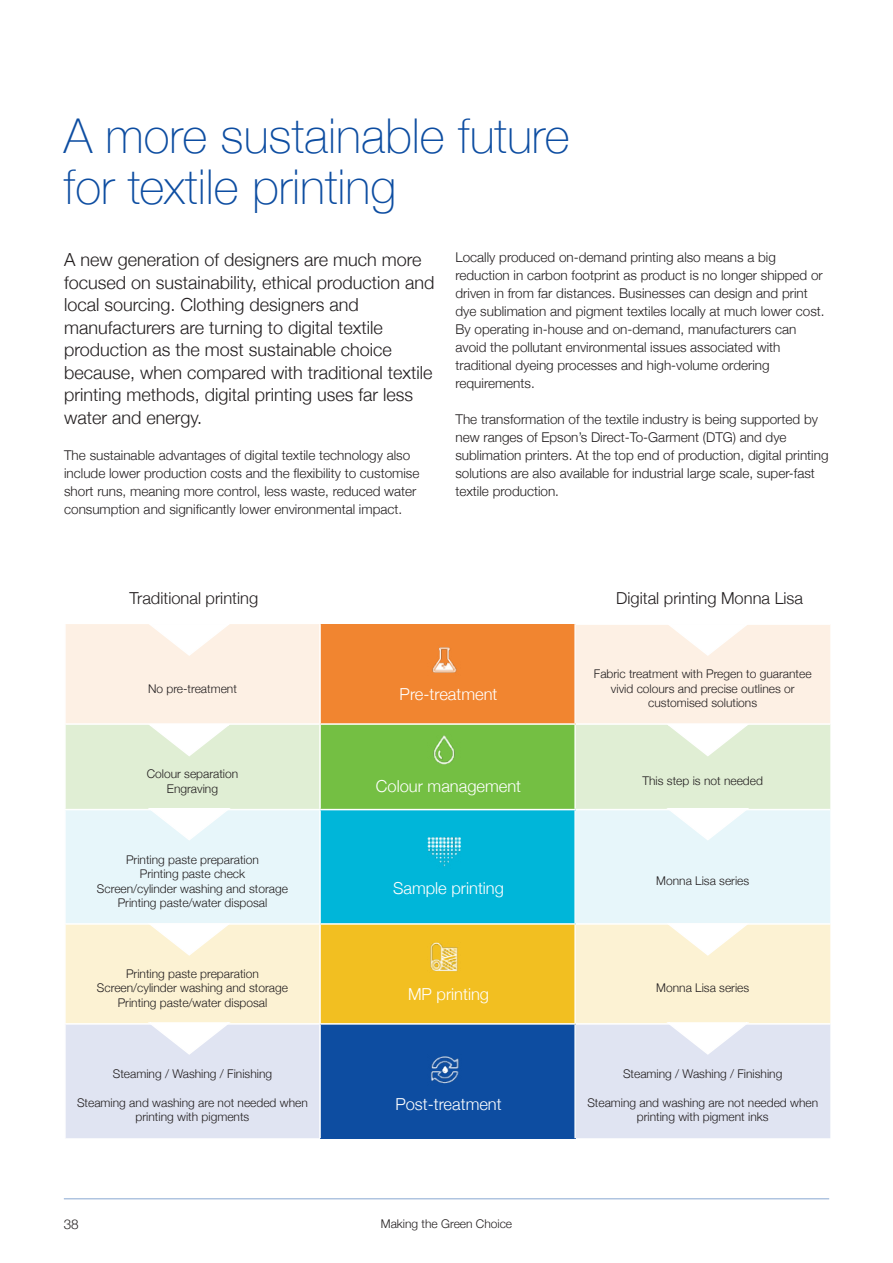
<style>
.page{position:relative;width:893px;height:1263px;background:#fff}
.page>*{position:absolute;margin:0;border:0;box-sizing:border-box;transform-origin:0 0}
.Headline{font:100 48px/51px "Helvetica Neue";color:#0d4da1}
.Body{font:300 18px/22.5px "Helvetica Neue";color:#231f20}
.Headline-2{font:300 16.5px "Helvetica Neue";color:#fff}
.Headline-3{font:300 16.5px "Helvetica Neue";color:#231f20}
.Body-2{font:300 13.5px/18px "Helvetica Neue";color:#231f20}
.Page_number_left{font:300 13.5px "Helvetica Neue";color:#231f20}
.Headline-4{font:300 12px/14.4px "Helvetica Neue";color:#231f20;text-align:center}
.Caption_smallprint{font:300 12px "Helvetica Neue";color:#231f20}
</style>
<div class="page">
<div style="left:66px;top:624px;width:764px;height:99px;background:#fdf0e4"></div>
<div style="left:320px;top:624px;width:255px;height:100px;background:#f18530"></div>
<div style="left:66px;top:725px;width:764px;height:84px;background:#e0eed4"></div>
<div style="left:320px;top:724px;width:255px;height:85px;background:#74bf43"></div>
<div style="left:66px;top:810px;width:764px;height:113px;background:#e7f6fa"></div>
<div style="left:320px;top:809px;width:255px;height:115px;background:#00b6d9"></div>
<div style="left:66px;top:925px;width:764px;height:98px;background:#fcf2d3"></div>
<div style="left:320px;top:924px;width:255px;height:100px;background:#f2bf21"></div>
<div style="left:66px;top:1025px;width:764px;height:113px;background:#e0e4f2"></div>
<div style="left:320px;top:1024px;width:255px;height:114px;background:#0d4da1"></div>
<hr style="left:319px;top:624px;width:2px;height:99px;background:#fff">
<hr style="left:319px;top:725px;width:2px;height:84px;background:#fff">
<hr style="left:319px;top:810px;width:2px;height:113px;background:#fff">
<hr style="left:319px;top:925px;width:2px;height:98px;background:#fff">
<hr style="left:319px;top:1025px;width:2px;height:113px;background:#fff">
<hr style="left:574px;top:623px;width:256px;height:2px;background:#fff">
<hr style="left:574px;top:625px;width:2px;height:98px;background:#fff">
<hr style="left:574px;top:725px;width:2px;height:84px;background:#fff">
<hr style="left:574px;top:810px;width:2px;height:113px;background:#fff">
<hr style="left:574px;top:925px;width:2px;height:98px;background:#fff">
<hr style="left:574px;top:1025px;width:2px;height:113px;background:#fff">
<hr style="left:320px;top:723px;width:255px;height:2px;background:#fff">
<hr style="left:320px;top:809px;width:255px;height:1px;background:#fff">
<hr style="left:320px;top:923px;width:255px;height:2px;background:#fff">
<hr style="left:320px;top:1023px;width:255px;height:2px;background:#fff">
<img style="left:433px;top:735px;width:22px;height:30px">
<img style="left:430px;top:942px;width:28px;height:30px">
<img style="left:430px;top:1056px;width:29px;height:28px">
<img style="left:432px;top:647px;width:25px;height:26px">
<img style="left:427px;top:837px;width:33px;height:30px">
<svg style="left:146px;top:725px;width:87px;height:33px"></svg>
<svg style="left:664px;top:725px;width:87px;height:33px"></svg>
<svg style="left:146px;top:922px;width:87px;height:35px"></svg>
<svg style="left:664px;top:922px;width:87px;height:35px"></svg>
<svg style="left:146px;top:1021px;width:87px;height:35px"></svg>
<svg style="left:664px;top:1021px;width:87px;height:35px"></svg>
<svg style="left:146px;top:624px;width:87px;height:33px"></svg>
<svg style="left:664px;top:625px;width:87px;height:32px"></svg>
<svg style="left:146px;top:807px;width:87px;height:35px"></svg>
<svg style="left:664px;top:807px;width:87px;height:35px"></svg>
<hr style="left:64px;top:1198px;width:765px;height:1px;background:#0d4da1">
<p class="Headline" style="left:64px;top:108px;width:507px">A more sustainable future for textile printing</p>
<p class="Body" style="left:64px;top:247px;width:372px">A new generation of designers are much more focused on sustainability, ethical production and local sourcing. Clothing designers and manufacturers are turning to digital textile production as the most sustainable choice because, when compared with traditional textile printing methods, digital printing uses far less water and energy.</p>
<p class="Body-2" style="left:64px;top:445px;width:357px">The sustainable advantages of digital textile technology also include lower production costs and the flexibility to customise short runs, meaning more control, less waste, reduced water consumption and significantly lower environmental impact.</p>
<p class="Body-2" style="left:455px;top:247px;width:371px">Locally produced on-demand printing also means a big reduction in carbon footprint as product is no longer shipped or driven in from far distances. Businesses can design and print dye sublimation and pigment textiles locally at much lower cost.<br>By operating in-house and on-demand, manufacturers can avoid the pollutant environmental issues associated with traditional dyeing processes and high-volume ordering requirements.</p>
<p class="Body-2" style="left:455px;top:409px;width:375px">The transformation of the textile industry is being supported by new ranges of Epson’s Direct-To-Garment (DTG) and dye sublimation printers. At the top end of production, digital printing solutions are also available for industrial large scale, super-fast textile production.</p>
<p class="Headline-3" style="left:130px;top:584px;width:130px">Traditional printing</p>
<p class="Headline-3" style="left:616px;top:584px;width:188px">Digital printing Monna Lisa</p>
<p class="Headline-4" style="left:148px;top:680px;width:90px">No pre-treatment</p>
<p class="Headline-4" style="left:147px;top:766px;width:93px">Colour separation</p>
<p class="Headline-4" style="left:167px;top:780px;width:53px">Engraving</p>
<p class="Headline-4" style="left:126px;top:851px;width:134px">Printing paste preparation</p>
<p class="Headline-4" style="left:140px;top:866px;width:107px">Printing paste check</p>
<p class="Headline-4" style="left:97px;top:880px;width:192px">Screen/cylinder washing and storage</p>
<p class="Headline-4" style="left:118px;top:894px;width:151px">Printing paste/water disposal</p>
<p class="Headline-4" style="left:126px;top:966px;width:134px">Printing paste preparation</p>
<p class="Headline-4" style="left:97px;top:980px;width:192px">Screen/cylinder washing and storage</p>
<p class="Headline-4" style="left:118px;top:994px;width:151px">Printing paste/water disposal</p>
<p class="Headline-4" style="left:113px;top:1066px;width:161px">Steaming / Washing / Finishing</p>
<p class="Headline-4" style="left:77px;top:1094px;width:232px">Steaming and washing are not needed when printing with pigments</p>
<p class="Headline-2" style="left:400px;top:681px;width:99px">Pre-treatment</p>
<p class="Headline-2" style="left:376px;top:773px;width:147px">Colour management</p>
<p class="Headline-2" style="left:393px;top:875px;width:112px">Sample printing</p>
<p class="Headline-2" style="left:408px;top:980px;width:83px">MP printing</p>
<p class="Headline-2" style="left:395px;top:1091px;width:108px">Post-treatment</p>
<p class="Page_number_left" style="left:64px;top:1213px;width:17px">38</p>
<p class="Caption_smallprint" style="left:381px;top:1214px;width:133px">Making the Green Choice</p>
<p class="Headline-4" style="left:594px;top:666px;width:219px">Fabric treatment with Pregen to guarantee vivid colours and precise outlines or customised solutions</p>
<p class="Headline-4" style="left:642px;top:773px;width:122px">This step is not needed</p>
<p class="Headline-4" style="left:656px;top:873px;width:94px">Monna Lisa series</p>
<p class="Headline-4" style="left:656px;top:980px;width:94px">Monna Lisa series</p>
<p class="Headline-4" style="left:623px;top:1066px;width:161px">Steaming / Washing / Finishing</p>
<p class="Headline-4" style="left:587px;top:1094px;width:232px">Steaming and washing are not needed when printing with pigment inks</p>
</div>
